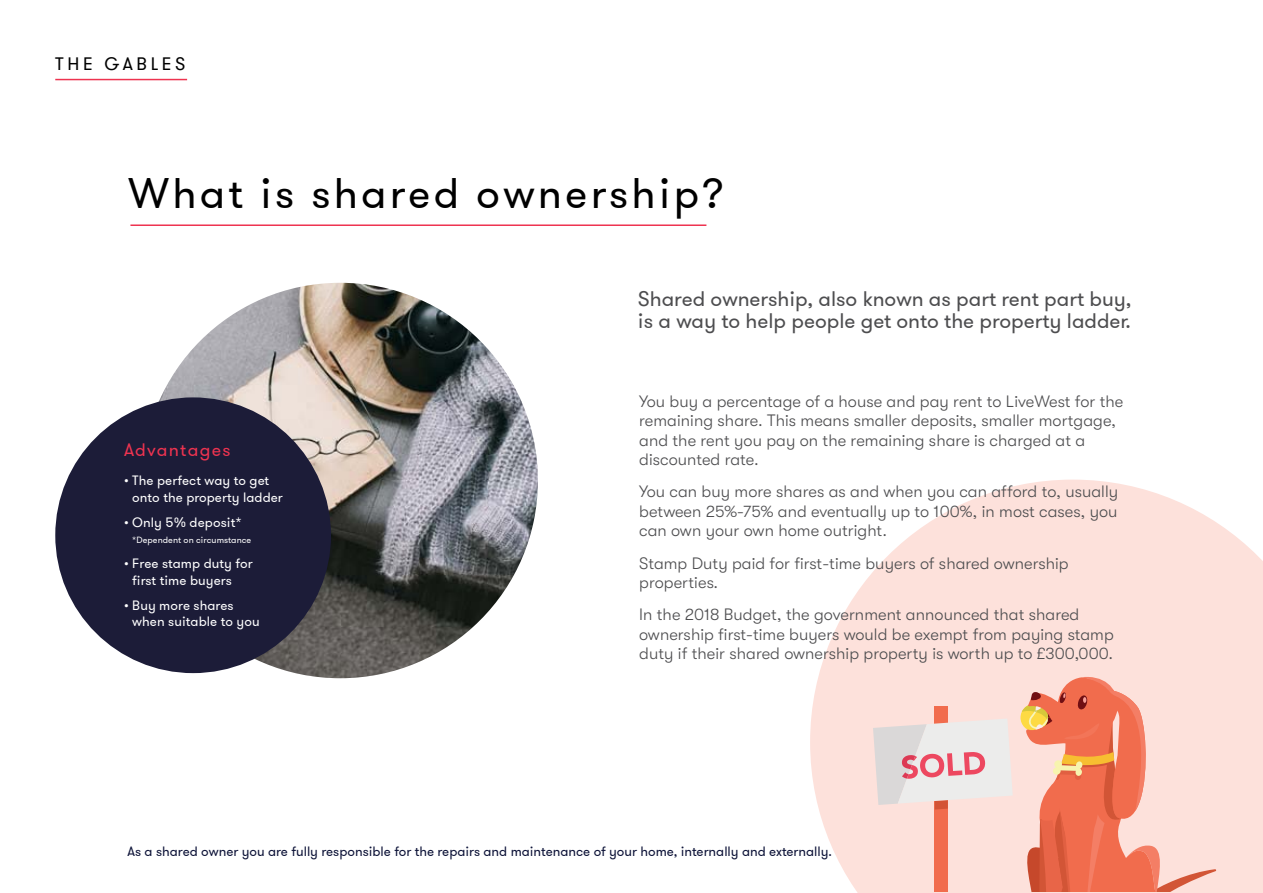
<style>
.page{position:relative;width:1263px;height:893px;background:#fff}
.page>*{position:absolute;margin:0;border:0;box-sizing:border-box;transform-origin:0 0}
.t1{font:42.6px "GT Walsheim";letter-spacing:.075em;color:#000}
.t2{font:21px/22.5px "GT Walsheim";color:#4d4d4f}
.t3{font:18px "GT Walsheim";letter-spacing:.075em;color:#ee3350}
.t4{font:18px "GT Walsheim";letter-spacing:.2em;color:#000}
.t5{font:300 16.5px/19.5px "GT Walsheim";letter-spacing:.005em;color:#4d4d4f}
.t6{font:13.5px/16.5px "GT Walsheim";letter-spacing:.005em;color:#fff}
.t7{font:13.5px "GT Walsheim";color:#0d1338}
.t8{font:9px "GT Walsheim";letter-spacing:.005em;color:#fff}
</style>
<div class="page">
<svg style="left:810px;top:480px;width:453px;height:413px;fill:#fde1db"></svg>
<hr style="left:130px;top:224px;width:576px;height:2px;background:#ee3350">
<img style="left:142px;top:283px;width:396px;height:395px;border-radius:198px">
<div style="left:55px;top:397px;width:276px;height:276px;background:#1c1c38;border-radius:50%"></div>
<svg style="left:873px;top:677px;width:344px;height:215px;background:#f4bbae"></svg>
<hr style="left:55px;top:79px;width:132px;height:1px;background:#ee3350">
<p class="t4" style="left:55px;top:53px;width:130px">Th e Gabl es</p>
<h1 class="t1" style="left:128px;top:166px;width:597px">What is shared ownership?</h1>
<p class="t3" style="left:124px;top:438px;width:108px">Advantages</p>
<p class="t6" style="left:132px;top:472px;width:152px;text-indent:-8px">• The perfect way to get onto the property ladder</p>
<p class="t6" style="left:124px;top:513px;width:119px">• Only 5% deposit*</p>
<p class="t8" style="left:132px;top:534px;width:120px">*Dependent on circumstance</p>
<p class="t6" style="left:132px;top:555px;width:122px;text-indent:-8px">• Free stamp duty for first time buyers</p>
<p class="t6" style="left:132px;top:596px;width:129px;text-indent:-8px">• Buy more shares when suitable to you</p>
<p class="t2" style="left:638px;top:287px;width:495px">Shared ownership, also known as part rent part buy, is a way to help people get onto the property ladder.</p>
<p class="t5" style="left:639px;top:391px;width:486px">You buy a percentage of a house and pay rent to LiveWest for the remaining share. This means smaller deposits, smaller mortgage, and the rent you pay on the remaining share is charged at a discounted rate.</p>
<p class="t5" style="left:639px;top:482px;width:480px;text-align:justify">You can buy more shares as and when you can afford to, usually between 25%-75% and eventually up to 100%, in most cases, you can own your own home outright.</p>
<p class="t5" style="left:639px;top:553px;width:431px">Stamp Duty paid for first-time buyers of shared ownership properties.</p>
<p class="t5" style="left:639px;top:605px;width:476px">In the 2018 Budget, the government announced that shared ownership first-time buyers would be exempt from paying stamp duty if their shared ownership property is worth up to £300,000.</p>
<p class="t7" style="left:128px;top:843px;width:706px">As a shared owner you are fully responsible for the repairs and maintenance of your home, internally and externally.</p>
</div>
